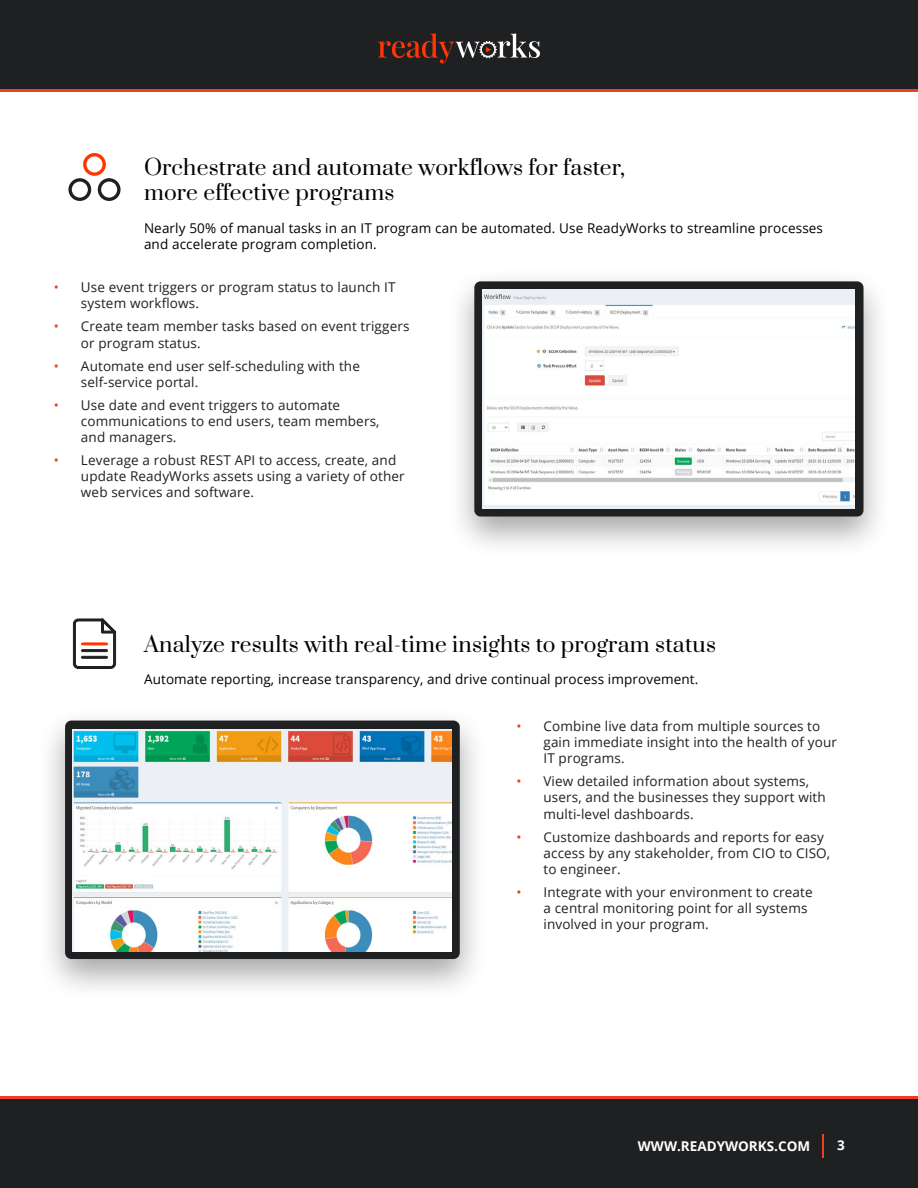
<style>
.page{position:relative;width:918px;height:1188px;background:#fff}
.page>*{position:absolute;margin:0;border:0;box-sizing:border-box;transform-origin:0 0}
.t1{font:21px/25.2px "Prata";letter-spacing:.01em;color:#000}
.t2{font:13.5px/16.2px "Open Sans";letter-spacing:.01em;color:#1f2022}
.t3{font:13.5px/16.2px "Open Sans";letter-spacing:.01em;color:#000}
.t4{font:700 13.5px "Open Sans";color:#fff}
.s1{color:#ef3e23}
</style>
<div class="page">
<div style="left:0;top:1099px;width:918px;height:89px;background:#1f2022"></div>
<div style="left:0;top:0;width:918px;height:89px;background:#1f2022"></div>
<hr style="left:0;top:1096px;width:918px;height:3px;background:#ef3e23">
<hr style="left:0;top:89px;width:918px;height:3px;background:#ef3e23">
<hr style="left:822px;top:1134px;width:2px;height:24px;background:#ef3e23">
<svg style="left:378px;top:33px;width:162px;height:30px"></svg>
<svg style="left:68px;top:153px;width:53px;height:48px"></svg>
<div style="left:37px;top:706px;width:451px;height:295px;background:#000;opacity:.35"></div>
<div style="left:65px;top:721px;width:395px;height:238px;background:#1f2022;border-radius:6px"></div>
<img style="left:73px;top:729px;width:378px;height:222px">
<div style="left:446px;top:267px;width:445px;height:291px;background:#000;opacity:.35"></div>
<div style="left:474px;top:281px;width:390px;height:236px;background:#1f2022;border-radius:6px"></div>
<img style="left:482px;top:290px;width:373px;height:219px">
<svg style="left:73px;top:619px;width:44px;height:49px"></svg>
<div style="left:81px;top:643px;width:27px;height:2px;border:1px solid #ff3602"></div>
<div style="left:81px;top:649px;width:27px;height:3px;border:1px solid #1f2022"></div>
<div style="left:81px;top:656px;width:27px;height:3px;border:1px solid #1f2022"></div>
<h1 class="t1" style="left:144px;top:153px;width:483px">Orchestrate and automate workflows for faster, more effective programs</h1>
<p class="t3" style="left:144px;top:219px;width:681px">Nearly 50% of manual tasks in an IT program can be automated. Use ReadyWorks to streamline processes and accelerate program completion.</p>
<p class="t2" style="left:81px;top:279px;width:316px;text-indent:-27px"><span class="s1">•</span> Use event triggers or program status to launch IT system workflows.</p>
<p class="t2" style="left:81px;top:318px;width:330px;text-indent:-27px"><span class="s1">•</span> Create team member tasks based on event triggers or program status.</p>
<p class="t2" style="left:81px;top:357px;width:280px;text-indent:-27px"><span class="s1">•</span> Automate end user self-scheduling with the self-service portal.</p>
<p class="t2" style="left:81px;top:396px;width:300px;text-indent:-27px"><span class="s1">•</span> Use date and event triggers to automate communications to end users, team members, and managers.</p>
<p class="t2" style="left:81px;top:452px;width:325px;text-indent:-27px"><span class="s1">•</span> Leverage a robust REST API to access, create, and update ReadyWorks assets using a variety of other web services and software.</p>
<h1 class="t1" style="left:144px;top:630px;width:573px">Analyze results with real-time insights to program status</h1>
<p class="t3" style="left:144px;top:671px;width:556px">Automate reporting, increase transparency, and drive continual process improvement.</p>
<p class="t2" style="left:543px;top:718px;width:295px;text-indent:-27px"><span class="s1">•</span> Combine live data from multiple sources to gain immediate insight into the health of your<br>IT programs.</p>
<p class="t2" style="left:543px;top:773px;width:284px;text-indent:-27px"><span class="s1">•</span> View detailed information about systems, users, and the businesses they support with multi-level dashboards.</p>
<p class="t2" style="left:543px;top:828px;width:288px;text-indent:-27px"><span class="s1">•</span> Customize dashboards and reports for easy access by any stakeholder, from CIO to CISO, to engineer.</p>
<p class="t2" style="left:543px;top:884px;width:271px;text-indent:-27px"><span class="s1">•</span> Integrate with your environment to create a central monitoring point for all systems involved in your program.</p>
<p class="t4" style="left:638px;top:1136px;width:174px">WWW.READYWORKS.COM</p>
<p class="t4" style="left:837px;top:1136px;width:9px">3</p>
</div>
